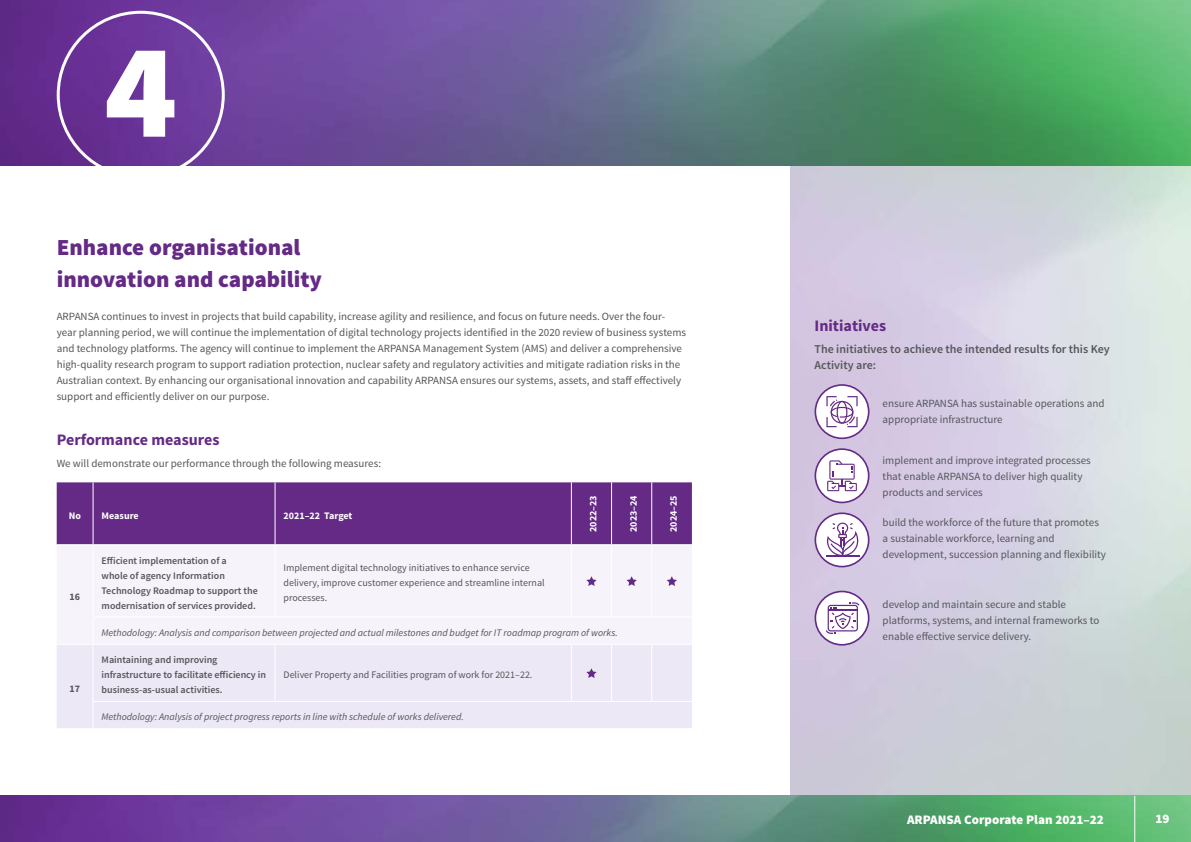
<style>
.page{position:relative;width:1191px;height:842px;background:#fff}
.page>*{position:absolute;margin:0;border:0;box-sizing:border-box;transform-origin:0 0}
.N_A{font:900 135.6px "Source Sans Pro";color:#fff}
.Heading_21A{font:900 23px/32px "Source Sans Pro";color:#642a85}
.Paragraph__Heading{font:700 16px "Source Sans Pro";color:#642a85}
.t1{font:900 13px "Source Sans Pro";color:#fff}
.Bullets{font:600 12px/16px "Source Sans Pro";color:#55565a}
.Bullets-2{font:11px/16px "Source Sans Pro";color:#55565a}
.Table_text{font:600 10px/15px "Source Sans Pro";color:#55565a}
.Table_text-2{font:italic 10px "Source Sans Pro";color:#55565a}
.Table_text-3{font:10px/15px "Source Sans Pro";color:#55565a}
.Table_text_white{font:700 10px "Source Sans Pro";color:#fff}
.Table_text_bold{font:700 10px "Source Sans Pro";color:#55565a}
</style>
<div class="page">
<img style="left:790px;top:165px;width:401px;height:631px">
<img style="left:0;top:0;width:1191px;height:165px">
<div style="left:57px;top:482px;width:635px;height:62px;background:#642a85"></div>
<div style="left:57px;top:546px;width:635px;height:97px;background:#f6f4fa"></div>
<div style="left:57px;top:645px;width:635px;height:83px;background:#ede8f5"></div>
<hr style="left:93px;top:482px;width:1px;height:62px;background:#fff">
<hr style="left:274px;top:482px;width:1px;height:62px;background:#fff">
<hr style="left:571px;top:482px;width:1px;height:62px;background:#fff">
<hr style="left:611px;top:482px;width:1px;height:62px;background:#fff">
<hr style="left:651px;top:482px;width:1px;height:62px;background:#fff">
<hr style="left:93px;top:545px;width:1px;height:71px;background:#fff">
<hr style="left:274px;top:545px;width:1px;height:71px;background:#fff">
<hr style="left:571px;top:545px;width:1px;height:71px;background:#fff">
<hr style="left:611px;top:545px;width:1px;height:71px;background:#fff">
<hr style="left:651px;top:545px;width:1px;height:71px;background:#fff">
<hr style="left:93px;top:616px;width:182px;height:1px;background:#fff">
<svg style="left:93px;top:617px;width:1px;height:26px"></svg>
<hr style="left:275px;top:616px;width:296px;height:1px;background:#fff">
<hr style="left:571px;top:616px;width:40px;height:1px;background:#fff">
<hr style="left:611px;top:616px;width:40px;height:1px;background:#fff">
<hr style="left:651px;top:616px;width:41px;height:1px;background:#fff">
<hr style="left:93px;top:645px;width:1px;height:56px;background:#fff">
<hr style="left:274px;top:645px;width:1px;height:56px;background:#fff">
<hr style="left:571px;top:645px;width:1px;height:56px;background:#fff">
<hr style="left:611px;top:645px;width:1px;height:56px;background:#fff">
<hr style="left:651px;top:645px;width:1px;height:56px;background:#fff">
<hr style="left:93px;top:701px;width:182px;height:1px;background:#fff">
<svg style="left:93px;top:702px;width:1px;height:26px"></svg>
<hr style="left:275px;top:701px;width:296px;height:1px;background:#fff">
<hr style="left:571px;top:701px;width:40px;height:1px;background:#fff">
<hr style="left:611px;top:701px;width:40px;height:1px;background:#fff">
<hr style="left:651px;top:701px;width:41px;height:1px;background:#fff">
<svg style="left:586px;top:576px;width:10px;height:10px"></svg>
<svg style="left:626px;top:576px;width:11px;height:10px"></svg>
<svg style="left:666px;top:576px;width:11px;height:10px"></svg>
<svg style="left:586px;top:668px;width:10px;height:10px"></svg>
<div style="left:815px;top:385px;width:53px;height:53px;background:#fff;border-radius:50%"></div>
<div style="left:814px;top:384px;width:55px;height:55px;border:2px solid #642a85;border-radius:50%"></div>
<div style="left:815px;top:449px;width:53px;height:53px;background:#fff;border-radius:50%"></div>
<div style="left:814px;top:448px;width:55px;height:55px;border:2px solid #642a85;border-radius:50%"></div>
<svg style="left:815px;top:513px;width:53px;height:54px"></svg>
<div style="left:814px;top:512px;width:55px;height:55px;border:2px solid #642a85;border-radius:50%"></div>
<div style="left:815px;top:591px;width:53px;height:54px;background:#fff;border-radius:50%"></div>
<div style="left:814px;top:591px;width:55px;height:55px;border:2px solid #642a85;border-radius:50%"></div>
<svg style="left:827px;top:460px;width:30px;height:31px"></svg>
<hr style="left:825px;top:555px;width:34px;height:1px;background:#642a85">
<svg style="left:827px;top:522px;width:31px;height:33px"></svg>
<svg style="left:825px;top:602px;width:34px;height:32px"></svg>
<svg style="left:826px;top:396px;width:31px;height:31px"></svg>
<img style="left:0;top:796px;width:1191px;height:46px">
<hr style="left:1134px;top:796px;width:1px;height:46px;background:#fff">
<p class="N_A" style="left:104px;top:3px;width:75px">4</p>
<p class="Heading_21A" style="left:57px;top:232px;width:267px">Enhance organisational innovation and capability</p>
<p class="Bullets-2" style="left:57px;top:309px;width:631px">ARPANSA continues to invest in projects that build capability, increase agility and resilience, and focus on future needs. Over the four&shy;year planning period, we will continue the implementation of digital technology projects identified in the 2020 review of business systems and technology platforms. The agency will continue to implement the ARPANSA Management System (AMS) and deliver a comprehensive high‑quality research program to support radiation protection, nuclear safety and regulatory activities and mitigate radiation risks in the Australian context. By enhancing our organisational innovation and capability ARPANSA ensures our systems, assets, and staff effectively support and efficiently deliver on our purpose.</p>
<p class="Paragraph__Heading" style="left:57px;top:430px;width:164px">Performance measures</p>
<p class="Bullets-2" style="left:57px;top:456px;width:326px">We will demonstrate our performance through the following measures:</p>
<p class="Table_text_white" style="left:69px;top:509px;width:14px">No</p>
<p class="Table_text_white" style="left:102px;top:509px;width:39px">Measure</p>
<p class="Table_text_white" style="left:283px;top:509px;width:70px">2021–22 Target</p>
<p class="Table_text_white" style="left:587px;top:532px;width:38px;rotate:-90deg">2022–23</p>
<p class="Table_text_white" style="left:627px;top:532px;width:38px;rotate:-90deg">2023–24</p>
<p class="Table_text_white" style="left:667px;top:532px;width:38px;rotate:-90deg">2024–25</p>
<p class="Table_text_bold" style="left:70px;top:590px;width:12px">16</p>
<p class="Table_text_bold" style="left:70px;top:682px;width:12px">17</p>
<p class="Table_text" style="left:102px;top:553px;width:158px">Efficient implementation of a<br>whole of agency Information<br>Technology Roadmap to support the modernisation of services provided.</p>
<p class="Table_text-3" style="left:283px;top:560px;width:263px">Implement digital technology initiatives to enhance service delivery, improve customer experience and streamline internal processes.</p>
<p class="Table_text-2" style="left:102px;top:626px;width:518px">Methodology: Analysis and comparison between projected and actual milestones and budget for IT roadmap program of works.</p>
<p class="Table_text" style="left:102px;top:652px;width:166px">Maintaining and improving infrastructure to facilitate efficiency in business-as-usual activities.</p>
<p class="Table_text-3" style="left:283px;top:667px;width:250px">Deliver Property and Facilities program of work for 2021–22.</p>
<p class="Table_text-2" style="left:102px;top:711px;width:364px">Methodology: Analysis of project progress reports in line with schedule of works delivered.</p>
<p class="Paragraph__Heading" style="left:814px;top:316px;width:73px">Initiatives</p>
<p class="Bullets" style="left:814px;top:341px;width:297px">The initiatives to achieve the intended results for this Key<br>Activity are:</p>
<p class="Bullets-2" style="left:882px;top:396px;width:223px">ensure ARPANSA has sustainable operations and appropriate infrastructure</p>
<p class="Bullets-2" style="left:882px;top:452px;width:210px">implement and improve integrated processes that enable ARPANSA to deliver high quality products and services</p>
<p class="Bullets-2" style="left:882px;top:514px;width:225px">build the workforce of the future that promotes a sustainable workforce, learning and development, succession planning and flexibility</p>
<p class="Bullets-2" style="left:882px;top:596px;width:218px">develop and maintain secure and stable platforms, systems, and internal frameworks to enable effective service delivery.</p>
<p class="t1" style="left:907px;top:811px;width:198px">ARPANSA Corporate Plan 2021–22</p>
<p class="t1" style="left:1155px;top:811px;width:16px">19</p>
</div>
